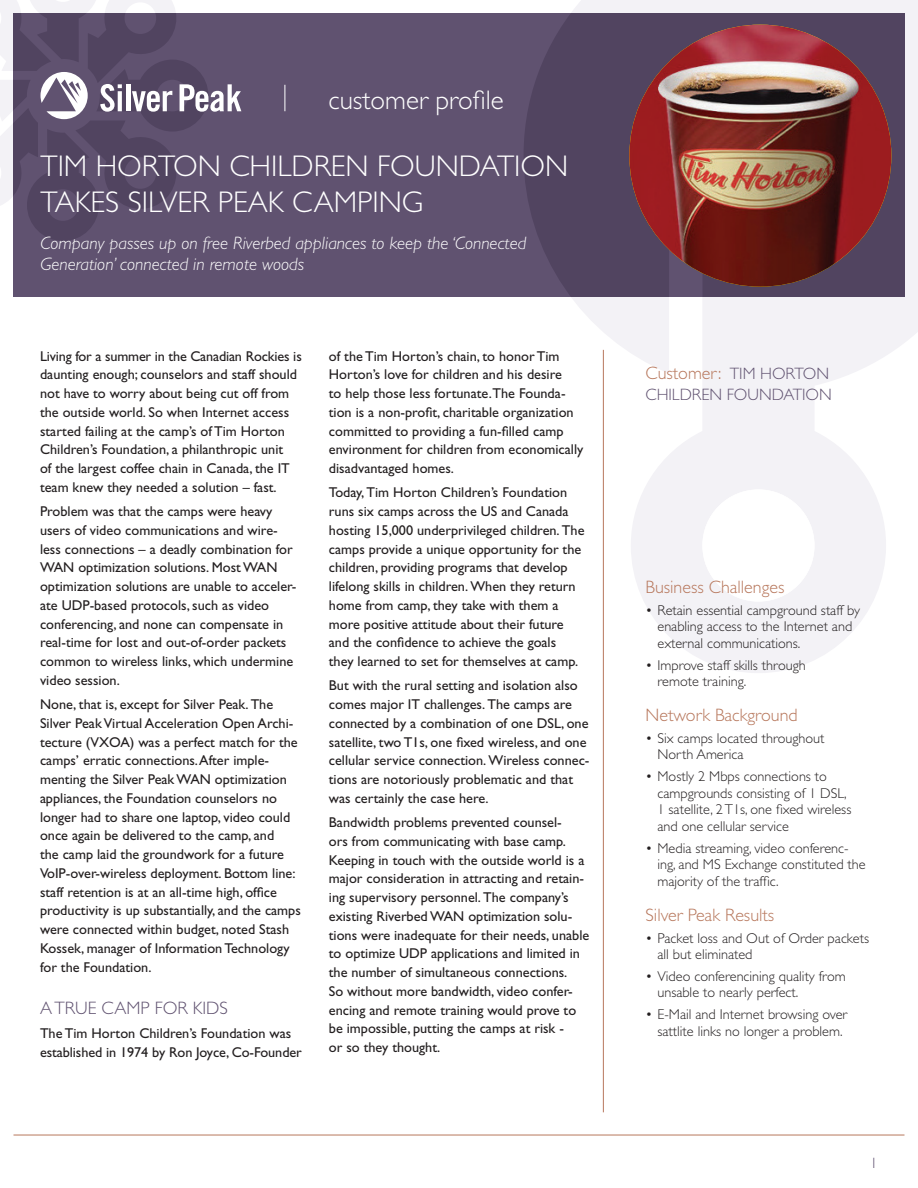
<style>
.page{position:relative;width:918px;height:1188px;background:#fff}
.page>*{position:absolute;margin:0;border:0;box-sizing:border-box;transform-origin:0 0}
.t1{font:300 30px/36px "Gill Sans Std";color:#fff}
.t2{font:300 27px "Gill Sans Std";color:#fff}
.t3{font:italic 300 18px/21px "Gill Sans Std";color:#fff}
.t4{font:300 18px "Gill Sans Std";color:#b7775c}
.t5{font:300 18px "Gill Sans Std";color:#605270}
.t6{font:300 16.5px "Gill Sans Std";color:#605270}
.t7{font:300 15px "Gill Sans Std";color:#605270}
.t8{font:14.25px/18.8px "Gill Sans Std";color:#231f20}
.t9{font:300 14.25px/16.5px "Gill Sans Std";color:#231f20}
.s1{font-size:16.5px;color:#605270}
</style>
<div class="page">
<svg style="left:523px;top:0;width:395px;height:673px;fill:#f3f2f6"></svg>
<div style="left:14px;top:14px;width:245px;height:283px;background:#605270"></div>
<div style="left:243px;top:14px;width:661px;height:283px;background:#605270"></div>
<svg style="left:524px;top:14px;width:380px;height:283px;fill:#514460"></svg>
<hr style="left:14px;top:1135px;width:890px;height:1px;background:#b7775c">
<hr style="left:603px;top:350px;width:1px;height:762px;background:#b7775c">
<div style="left:702px;top:489px;width:113px;height:113px;background:#fff;border-radius:50%"></div>
<svg style="left:285px;top:85px;width:1px;height:26px"></svg>
<svg style="left:0;top:0;width:241px;height:241px"></svg>
<img style="left:629px;top:25px;width:262px;height:262px;border-radius:131px">
<h2 class="t2" style="left:328px;top:85px;width:177px">customer profile</h2>
<h1 class="t1" style="left:40px;top:148px;width:529px">Tim Horton Ch ildren Foundation<br>Takes Silver Peak Camping</h1>
<p class="t3" style="left:40px;top:233px;width:487px">Company passes up on free Riverbed appliances to keep the ‘Connected<br>Generation’ connected in remote woods</p>
<p class="t8" style="left:40px;top:347px;width:263px">Living for a summer in the Canadian Rockies is daunting enough; counselors and staff should not have to worry about being cut off from the outside world. So when Internet access started failing at the camp’s of Tim Horton Children’s Foundation, a philanthropic unit<br>of the largest coffee chain in Canada, the IT team knew they needed a solution – fast.</p>
<p class="t8" style="left:40px;top:502px;width:258px">Problem was that the camps were heavy users of video communications and wire&shy;less connections – a deadly combination for WAN optimization solutions. Most WAN optimization solutions are unable to acceler&shy;ate UDP-based protocols, such as video conferencing, and none can compensate in real-time for lost and out-of-order packets common to wireless links, which undermine video session.</p>
<p class="t8" style="left:40px;top:695px;width:262px">None, that is, except for Silver Peak. The Silver Peak Virtual Acceleration Open Archi&shy;tecture (VXOA) was a perfect match for the camps’ erratic connections. After imple&shy;menting the Silver Peak WAN optimization appliances, the Foundation counselors no longer had to share one laptop, video could once again be delivered to the camp, and<br>the camp laid the groundwork for a future VoIP-over-wireless deployment. Bottom line: staff retention is at an all-time high, office productivity is up substantially, and the camps were connected within budget, noted Stash Kossek, manager of Information Technology for the Foundation.</p>
<p class="t5" style="left:40px;top:998px;width:36px">A TRUE</p>
<p class="t5" style="left:102px;top:998px;width:65px">CAM P FOR</p>
<p class="t5" style="left:193px;top:998px;width:37px">KIDS</p>
<p class="t8" style="left:40px;top:1024px;width:263px">The Tim Horton Children’s Foundation was established in 1974 by Ron Joyce, Co-Founder</p>
<p class="t8" style="left:329px;top:347px;width:256px">of the Tim Horton’s chain, to honor Tim Horton’s love for children and his desire<br>to help those less fortunate.The Founda&shy;tion is a non-profit, charitable organization committed to providing a fun-filled camp environment for children from economically disadvantaged homes.</p>
<p class="t8" style="left:329px;top:483px;width:257px">Today, Tim Horton Children’s Foundation runs six camps across the US and Canada hosting 15,000 underprivileged children. The camps provide a unique opportunity for the children, providing programs that develop lifelong skills in children. When they return home from camp, they take with them a more positive attitude about their future and the confidence to achieve the goals they learned to set for themselves at camp.</p>
<p class="t8" style="left:329px;top:676px;width:262px">But with the rural setting and isolation also comes major IT challenges. The camps are connected by a combination of one DSL, one satellite, two T1s, one fixed wireless, and one cellular service connection. Wireless connec&shy;tions are notoriously problematic and that was certainly the case here.</p>
<p class="t8" style="left:329px;top:813px;width:262px">Bandwidth problems prevented counsel-<br>ors from communicating with base camp.<br>Keeping in touch with the outside world is a major consideration in attracting and retain&shy;ing supervisory personnel. The company’s existing Riverbed WAN optimization solu&shy;tions were inadequate for their needs, unable to optimize UDP applications and limited in the number of simultaneous connections.<br>So without more bandwidth, video confer&shy;encing and remote training would prove to be impossible, putting the camps at risk -<br>or so they thought.</p>
<p class="t4" style="left:646px;top:363px;width:185px">Customer: <span class="s1">Tim Horton</span></p>
<p class="t6" style="left:646px;top:385px;width:188px">Ch ildren foundation</p>
<p class="t4" style="left:646px;top:577px;width:140px">Business Challenges</p>
<p class="t9" style="left:658px;top:602px;width:204px;text-indent:-12px">• Retain essential campground staff by enabling access to the Internet and external communications.</p>
<p class="t9" style="left:658px;top:657px;width:150px;text-indent:-12px">• Improve staff skills through remote training.</p>
<p class="t4" style="left:646px;top:705px;width:154px">Network Background</p>
<p class="t9" style="left:658px;top:730px;width:169px;text-indent:-12px">• Six camps located throughout<br>North America</p>
<p class="t9" style="left:658px;top:768px;width:195px;text-indent:-12px">• Mostly 2 Mbps connections to campgrounds consisting of 1 DSL,<br>1 satellite, 2T1s, one fixed wireless and one cellular service</p>
<p class="t9" style="left:658px;top:840px;width:210px;text-indent:-12px">• Media streaming, video conferenc&shy;ing, and MS Exchange constituted the majority of the traffic.</p>
<p class="t4" style="left:646px;top:905px;width:130px">Silver Peak Results</p>
<p class="t9" style="left:658px;top:930px;width:213px;text-indent:-12px">• Packet loss and Out of Order packets all but eliminated</p>
<p class="t9" style="left:658px;top:968px;width:190px;text-indent:-12px">• Video conferencining quality from unsable to nearly perfect.</p>
<p class="t9" style="left:646px;top:1007px;width:203px;text-align:center">• E-Mail and Internet browsing over sattlite links no longer a problem.</p>
<p class="t7" style="left:870px;top:1154px;width:9px">1</p>
</div>
